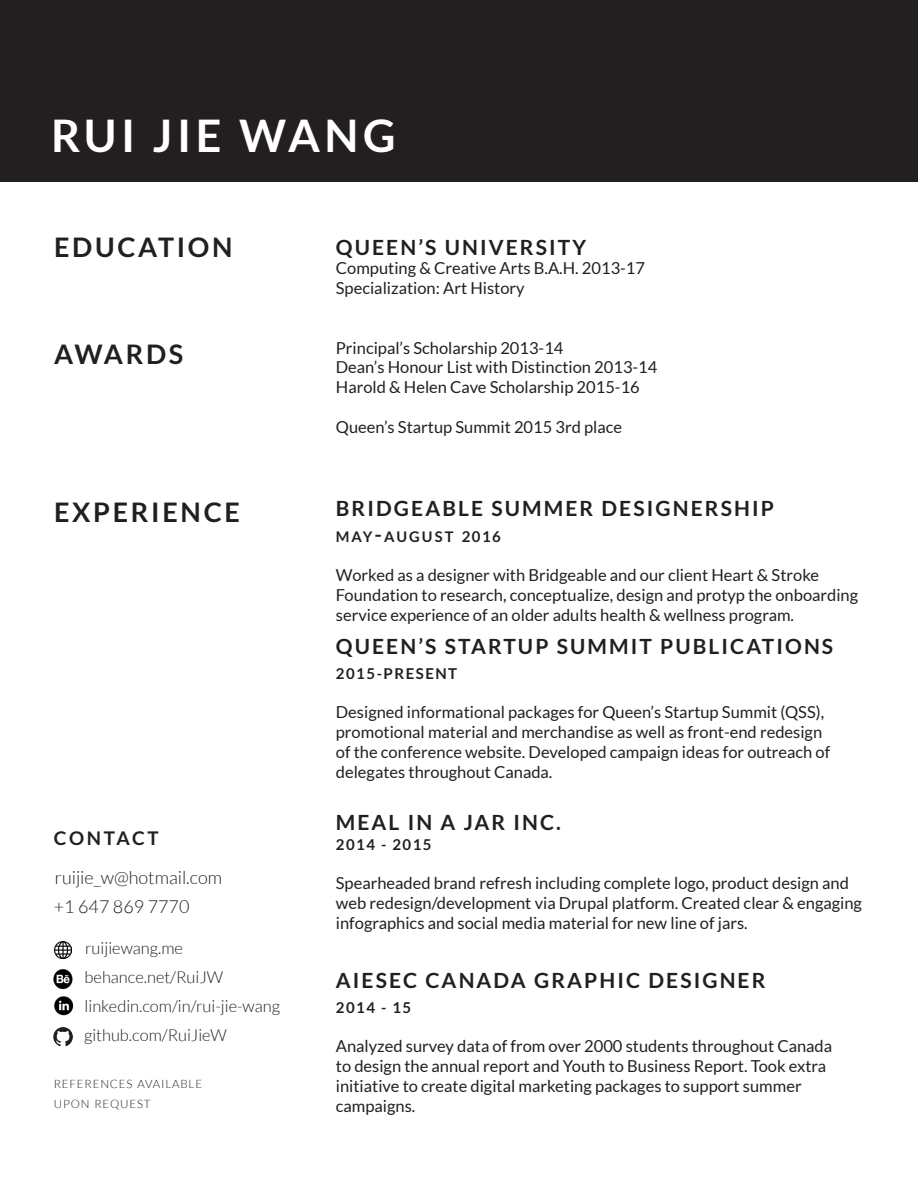
<style>
.page{position:relative;width:918px;height:1188px;background:#fff}
.page>*{position:absolute;margin:0;border:0;box-sizing:border-box;transform-origin:0 0}
.t1{font:700 45px "Lato";letter-spacing:.1em;color:#fff}
.t2{font:700 27px "Lato";letter-spacing:.1em;color:#231f20}
.t3{font:700 21px "Lato";letter-spacing:.1em;color:#231f20}
.t4{font:700 18.9px "Lato";letter-spacing:.145em;color:#231f20}
.t5{font:300 18px "Lato";color:#231f20}
.t6{font:16.5px/19.8px "Lato";color:#231f20}
.t7{font:300 16.5px "Lato";color:#231f20}
.t8{font:700 15px "Lato";letter-spacing:.1em;color:#231f20}
.t9{font:700 14.7px "Lato";letter-spacing:.145em;color:#231f20}
.t10{font:300 11.55px "Lato";letter-spacing:.07em;color:#231f20}
.s1{font-size:21px}
.s2{font-size:15px}
</style>
<div class="page">
<div style="left:0;top:0;width:918px;height:182px;background:#231f20"></div>
<img style="left:53px;top:969px;width:20px;height:20px">
<img style="left:53px;top:1027px;width:20px;height:20px">
<img style="left:54px;top:996px;width:20px;height:20px">
<img style="left:54px;top:941px;width:18px;height:18px">
<p class="t1" style="left:51px;top:110px;width:346px">RUI JIE WANG</p>
<p class="t2" style="left:54px;top:231px;width:180px">EDUCATION</p>
<p class="t2" style="left:54px;top:339px;width:131px">AWARDS</p>
<p class="t2" style="left:54px;top:496px;width:187px">EXPERIENCE</p>
<p class="t4" style="left:54px;top:828px;width:106px">CONTACT</p>
<p class="t5" style="left:55px;top:868px;width:169px">ruijie_w@hotmail.com</p>
<p class="t5" style="left:54px;top:897px;width:137px">+1 647 869 7770</p>
<p class="t7" style="left:85px;top:939px;width:99px">ruijiewang.me</p>
<p class="t7" style="left:85px;top:968px;width:140px">behance.net/RuiJW</p>
<p class="t7" style="left:85px;top:997px;width:197px">linkedin.com/in/rui-jie-wang</p>
<p class="t7" style="left:84px;top:1026px;width:144px">github.com/RuiJieW</p>
<p class="t10" style="left:54px;top:1078px;width:150px">REFERENCES AVAILABLE</p>
<p class="t10" style="left:54px;top:1098px;width:98px">UPON REQUEST</p>
<p class="t3" style="left:336px;top:235px;width:252px">QUEEN’S UNIVERSITY</p>
<p class="t6" style="left:336px;top:258px;width:311px">Computing &amp; Creative Arts B.A.H. 2013-17</p>
<p class="t6" style="left:336px;top:278px;width:190px">Specialization: Art History</p>
<p class="t6" style="left:336px;top:338px;width:229px">Principal’s Scholarship 2013-14</p>
<p class="t6" style="left:336px;top:357px;width:323px">Dean’s Honour List with Distinction 2013-14</p>
<p class="t6" style="left:336px;top:377px;width:305px">Harold &amp; Helen Cave Scholarship 2015-16</p>
<p class="t6" style="left:336px;top:417px;width:288px">Queen’s Startup Summit 2015 3rd place</p>
<p class="t3" style="left:336px;top:497px;width:439px">BRIDGEABLE SUMMER DESIGNERSHIP</p>
<p class="t9" style="left:336px;top:528px;width:167px">MAY<span class="s1">-</span>AUGUST <span class="s2">2016</span></p>
<p class="t6" style="left:336px;top:565px;width:524px">Worked as a designer with Bridgeable and our client Heart &amp; Stroke<br>Foundation to research, conceptualize, design and protyp the onboarding service experience of an older adults health &amp; wellness program.</p>
<p class="t3" style="left:336px;top:634px;width:499px">QUEEN’S STARTUP SUMMIT PUBLICATIONS</p>
<p class="t8" style="left:336px;top:665px;width:123px">2015-PRESENT</p>
<p class="t6" style="left:336px;top:703px;width:496px">Designed informational packages for Queen’s Startup Summit (QSS), promotional material and merchandise as well as front-end redesign of the conference website. Developed campaign ideas for outreach of delegates throughout Canada.</p>
<p class="t3" style="left:336px;top:810px;width:227px">MEAL IN A JAR INC.</p>
<p class="t8" style="left:336px;top:836px;width:97px">2014 - 2015</p>
<p class="t6" style="left:336px;top:873px;width:528px">Spearheaded brand refresh including complete logo, product design and web redesign/development via Drupal platform. Created clear &amp; engaging infographics and social media material for new line of jars.</p>
<p class="t3" style="left:336px;top:968px;width:431px">AIESEC CANADA GRAPHIC DESIGNER</p>
<p class="t8" style="left:336px;top:999px;width:77px">2014 - 15</p>
<p class="t6" style="left:336px;top:1036px;width:498px">Analyzed survey data of from over 2000 students throughout Canada to design the annual report and Youth to Business Report. Took extra initiative to create digital marketing packages to support summer campaigns.</p>
</div>
